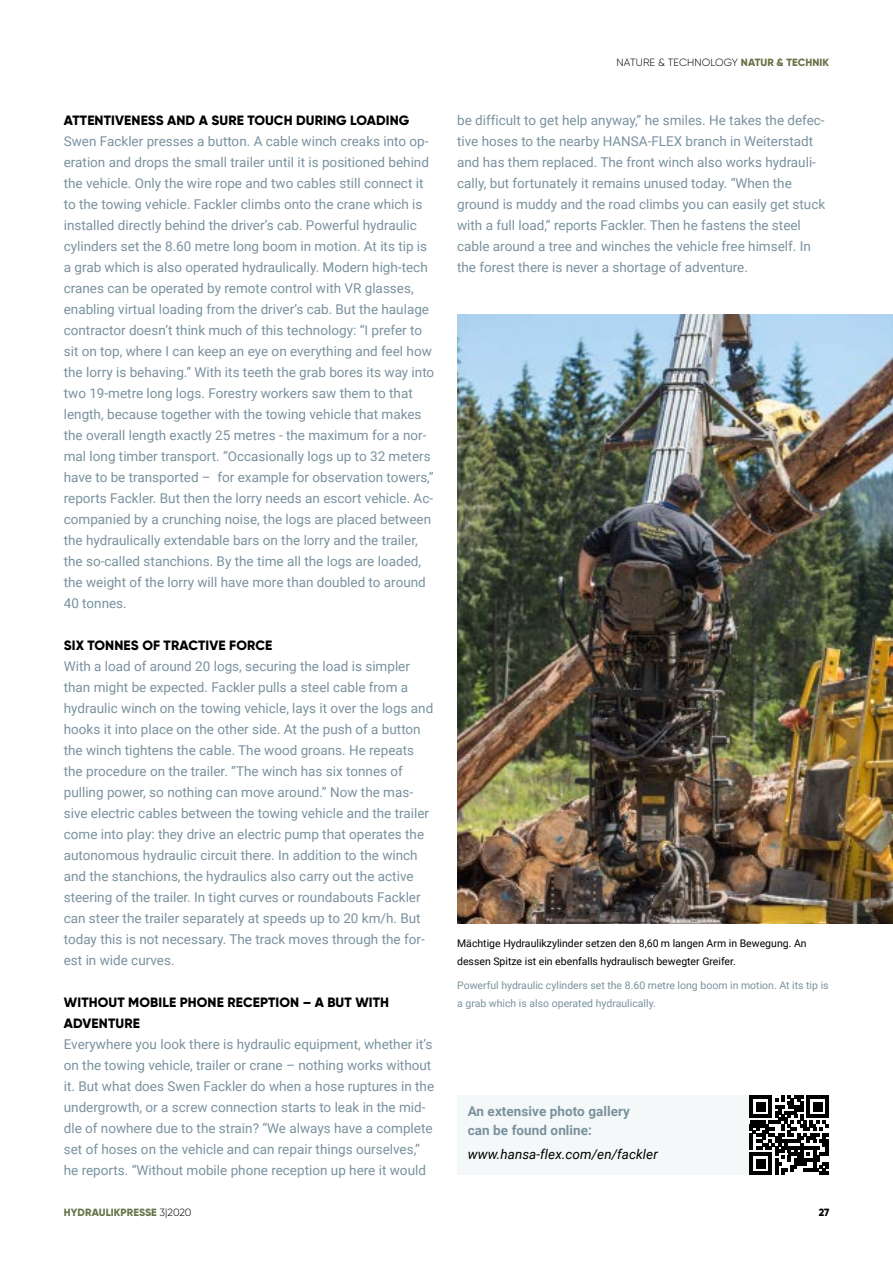
<style>
.page{position:relative;width:893px;height:1263px;background:#fff}
.page>*{position:absolute;margin:0;border:0;box-sizing:border-box;transform-origin:0 0}
.t1{font:13.5px/21px "Roboto";color:#7a929e}
.t2{font:800 13.5px/21px "Gilroy";letter-spacing:.01em;color:#000}
.t3{font:700 13.5px/19.5px "Roboto";letter-spacing:.005em;color:#7a929e}
.t4{font:italic 13.5px "Roboto";letter-spacing:.005em;color:#000}
.t5{font:10.5px/18px "Roboto";color:#000}
.t6{font:10.5px/18px "Roboto";color:#7a929e}
.t7{font:300 10.5px "Gilroy";letter-spacing:.01em;color:#000}
.t8{font:800 10.5px "Gilroy";letter-spacing:.01em;color:#687349}
.t9{font:800 10.5px "Gilroy";color:#000}
.s1{font-weight:800;color:#687349}
.s2{font-weight:300;color:#000}
</style>
<div class="page">
<img style="left:457px;top:314px;width:436px;height:609px">
<div style="left:457px;top:1095px;width:372px;height:80px;background:#f5f8f9"></div>
<svg style="left:750px;top:1095px;width:79px;height:80px"></svg>
<hr style="left:750px;top:1171px;width:22px;height:4px;background:#000">
<div style="left:756px;top:1159px;width:9px;height:9px;background:#000"></div>
<p class="t2" style="left:64px;top:110px;width:347px">ATTENTIVENESS AND A SURE TOUCH DURING LOADING</p>
<p class="t1" style="left:64px;top:130px;width:372px">Swen Fackler presses a button. A cable winch creaks into op&shy;eration and drops the small trailer until it is positioned behind the vehicle. Only the wire rope and two cables still connect it to the towing vehicle. Fackler climbs onto the crane which is installed directly behind the driver’s cab. Powerful hydraulic cylinders set the 8.60 metre long boom in motion. At its tip is a grab which is also operated hydraulically. Modern high-tech cranes can be operated by remote control with VR glasses, enabling virtual loading from the driver’s cab. But the haulage contractor doesn’t think much of this technology: “I prefer to sit on top, where I can keep an eye on everything and feel how the lorry is behaving.” With its teeth the grab bores its way into two 19-metre long logs. Forestry workers saw them to that length, because together with the towing vehicle that makes the overall length exactly 25 metres - the maximum for a nor&shy;mal long timber transport. “Occasionally logs up to 32 meters have to be transported – for example for observation towers,” reports Fackler. But then the lorry needs an escort vehicle. Ac&shy;companied by a crunching noise, the logs are placed between the hydraulically extendable bars on the lorry and the trailer, the so-called stanchions. By the time all the logs are loaded, the weight of the lorry will have more than doubled to around 40 tonnes.</p>
<p class="t2" style="left:64px;top:635px;width:210px">SIX TONNES OF TRACTIVE FORCE</p>
<p class="t1" style="left:64px;top:655px;width:371px">With a load of around 20 logs, securing the load is simpler than might be expected. Fackler pulls a steel cable from a hydraulic winch on the towing vehicle, lays it over the logs and hooks it into place on the other side. At the push of a button the winch tightens the cable. The wood groans. He repeats the procedure on the trailer. “The winch has six tonnes of pulling power, so nothing can move around.” Now the mas&shy;sive electric cables between the towing vehicle and the trailer come into play: they drive an electric pump that operates the autonomous hydraulic circuit there. In addition to the winch and the stanchions, the hydraulics also carry out the active steering of the trailer. In tight curves or roundabouts Fackler can steer the trailer separately at speeds up to 20 km/h. But today this is not necessary. The track moves through the for&shy;est in wide curves.</p>
<p class="t2" style="left:64px;top:992px;width:327px">WITHOUT MOBILE PHONE RECEPTION – A BUT WITH<br>ADVENTURE</p>
<p class="t1" style="left:64px;top:1033px;width:372px">Everywhere you look there is hydraulic equipment, whether it’s on the towing vehicle, trailer or crane – nothing works without it. But what does Swen Fackler do when a hose ruptures in the undergrowth, or a screw connection starts to leak in the mid&shy;dle of nowhere due to the strain? “We always have a complete set of hoses on the vehicle and can repair things ourselves,” he reports. “Without mobile phone reception up here it would</p>
<p class="t7" style="left:617px;top:56px;width:214px">NATURE &amp; TECHNOLOGY <span class="s1">NATUR &amp; TECHNIK</span></p>
<p class="t1" style="left:457px;top:109px;width:370px">be difficult to get help anyway,” he smiles. He takes the defec&shy;tive hoses to the nearby HANSA-FLEX branch in Weiterstadt and has them replaced. The front winch also works hydrauli&shy;cally, but fortunately it remains unused today. “When the ground is muddy and the road climbs you can easily get stuck with a full load,” reports Fackler. Then he fastens the steel cable around a tree and winches the vehicle free himself. In the forest there is never a shortage of adventure.</p>
<p class="t5" style="left:457px;top:934px;width:351px">Mächtige Hydraulikzylinder setzen den 8,60 m langen Arm in Bewegung. An dessen Spitze ist ein ebenfalls hydraulisch bewegter Greifer.</p>
<p class="t6" style="left:457px;top:976px;width:373px">Powerful hydraulic cylinders set the 8.60 metre long boom in motion. At its tip is a grab which is also operated hydraulically.</p>
<p class="t3" style="left:468px;top:1101px;width:164px">An extensive photo gallery can be found online:</p>
<p class="t4" style="left:468px;top:1145px;width:192px">www.hansa-flex.com/en/fackler</p>
<p class="t8" style="left:64px;top:1206px;width:129px">HYDRAULIKPRESSE <span class="s2">3|2020</span></p>
<p class="t9" style="left:819px;top:1206px;width:12px">27</p>
</div>
